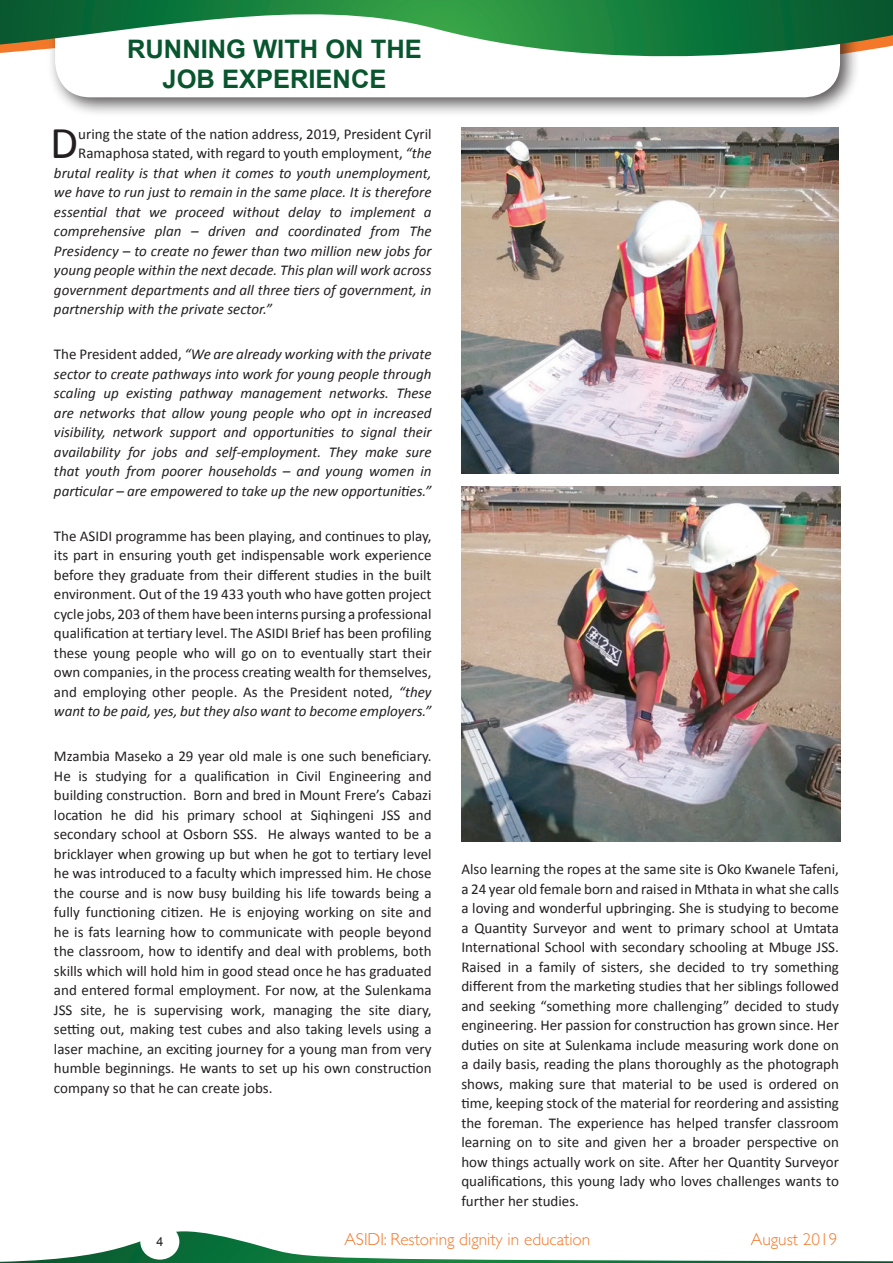
<style>
.page{position:relative;width:893px;height:1263px;background:#fff}
.page>*{position:absolute;margin:0;border:0;box-sizing:border-box;transform-origin:0 0}
.t1{font:45.75px "Calibri";color:#231f20}
.t2{font:700 25.5px/30.6px "Arial";color:#08552e;text-align:center}
.t3{font:300 17.25px "Gill Sans";color:#f4782a}
.t4{font:15px/19.5px "Calibri";color:#231f20;text-align:justify}
.t5{font:italic 15px/19.5px "Calibri";color:#231f20;text-align:justify}
.t6{font:12.45px "Arial";color:#231f20}
.s1{font-style:italic}
.s2{font-style:normal}
</style>
<div class="page">
<div style="left:47px;top:0;width:813px;height:117px;background:#231f20;opacity:.75"></div>
<svg style="left:55px;top:85px;width:785px;height:12px"></svg>
<svg style="left:0;top:0;width:893px;height:85px"></svg>
<svg style="left:0;top:1231px;width:893px;height:32px"></svg>
<img style="left:461px;top:128px;width:378px;height:345px">
<img style="left:461px;top:487px;width:379px;height:355px">
<h2 class="t2" style="left:127px;top:34px;width:296px">RUNNING WITH ON THE<br>JOB EXPERIENCE</h2>
<h1 class="t1" style="left:50px;top:114px;width:30px">D</h1>
<p class="t4" style="left:78px;top:124px;width:355px">uring the state of the nation address, 2019, President Cyril</p>
<p class="t4" style="left:78px;top:144px;width:355px">Ramaphosa stated, with regard to youth employment, <span class="s1">“the</span></p>
<p class="t5" style="left:54px;top:163px;width:379px">brutal reality is that when it comes to youth unemployment,</p>
<p class="t5" style="left:54px;top:182px;width:379px">we have to run just to remain in the same place. It is therefore</p>
<p class="t5" style="left:54px;top:202px;width:379px">essential that we proceed without delay to implement a</p>
<p class="t5" style="left:54px;top:221px;width:379px">comprehensive plan – driven and coordinated from The</p>
<p class="t5" style="left:54px;top:241px;width:379px">Presidency – to create no fewer than two million new jobs for</p>
<p class="t5" style="left:54px;top:260px;width:379px">young people within the next decade. This plan will work across</p>
<p class="t5" style="left:54px;top:280px;width:379px">government departments and all three tiers of government, in</p>
<p class="t5" style="left:54px;top:299px;width:220px">partnership with the private sector.”</p>
<p class="t5" style="left:54px;top:344px;width:379px"><span class="s2">The President added,</span> “We are already working with the private sector to create pathways into work for young people through scaling up existing pathway management networks. These are networks that allow young people who opt in increased visibility, network support and opportunities to signal their availability for jobs and self-employment. They make sure that youth from poorer households – and young women in particular – are empowered to take up the new opportunities.”</p>
<p class="t4" style="left:54px;top:526px;width:379px">The ASIDI programme has been playing, and continues to play, its part in ensuring youth get indispensable work experience before they graduate from their different studies in the built environment. Out of the 19 433 youth who have gotten project cycle jobs, 203 of them have been interns pursing a professional qualification at tertiary level. The ASIDI Brief has been profiling these young people who will go on to eventually start their own companies, in the process creating wealth for themselves, and employing other people. As the President noted, <span class="s1">“they want to be paid, yes, but they also want to become employers.”</span></p>
<p class="t4" style="left:54px;top:747px;width:379px">Mzambia Maseko a 29 year old male is one such beneficiary.<br>He is studying for a qualification in Civil Engineering and building construction. Born and bred in Mount Frere’s Cabazi location he did his primary school at Siqhingeni JSS and secondary school at Osborn SSS. He always wanted to be a bricklayer when growing up but when he got to tertiary level he was introduced to a faculty which impressed him. He chose the course and is now busy building his life towards being a fully functioning citizen. He is enjoying working on site and he is fats learning how to communicate with people beyond the classroom, how to identify and deal with problems, both skills which will hold him in good stead once he has graduated and entered formal employment. For now, at the Sulenkama JSS site, he is supervising work, managing the site diary, setting out, making test cubes and also taking levels using a laser machine, an exciting journey for a young man from very humble beginnings. He wants to set up his own construction company so that he can create jobs.</p>
<p class="t4" style="left:461px;top:860px;width:379px">Also learning the ropes at the same site is Oko Kwanele Tafeni, a 24 year old female born and raised in Mthata in what she calls a loving and wonderful upbringing. She is studying to become a Quantity Surveyor and went to primary school at Umtata International School with secondary schooling at Mbuge JSS.<br>Raised in a family of sisters, she decided to try something different from the marketing studies that her siblings followed and seeking “something more challenging” decided to study engineering. Her passion for construction has grown since. Her duties on site at Sulenkama include measuring work done on a daily basis, reading the plans thoroughly as the photograph shows, making sure that material to be used is ordered on time, keeping stock of the material for reordering and assisting the foreman. The experience has helped transfer classroom learning on to site and given her a broader perspective on how things actually work on site. After her Quantity Surveyor qualifications, this young lady who loves challenges wants to further her studies.</p>
<p class="t6" style="left:156px;top:1234px;width:8px">4</p>
<p class="t3" style="left:344px;top:1226px;width:247px">ASIDI: Restoring dignity in education</p>
<p class="t3" style="left:751px;top:1226px;width:88px">August 2019</p>
</div>
